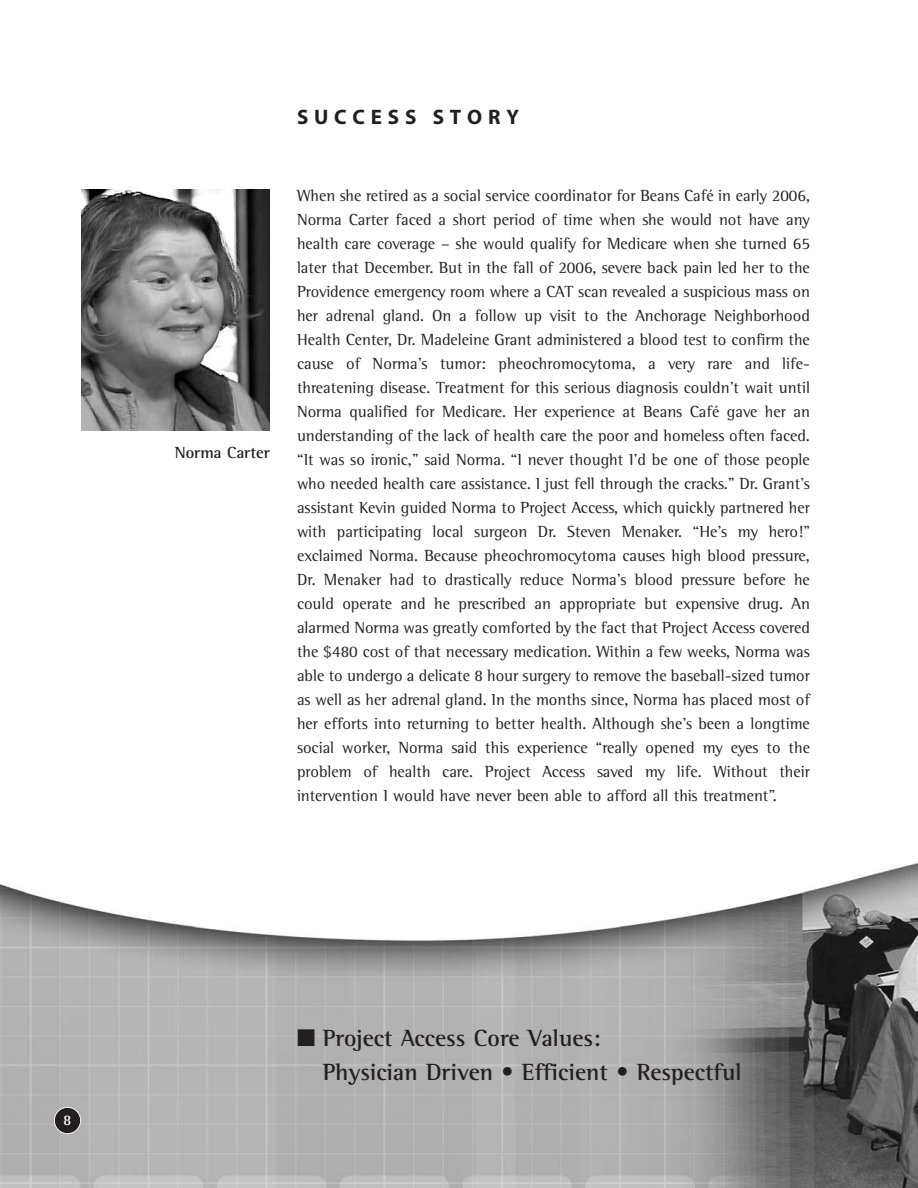
<style>
.page{position:relative;width:918px;height:1188px;background:#fff}
.page>*{position:absolute;margin:0;border:0;box-sizing:border-box;transform-origin:0 0}
.t1{font:700 24px/34.5px "Rotis Semi Serif";color:#231f20}
.t2{font:21px "Myriad MM Bold";letter-spacing:.275em;color:#231f20}
.t3{font:16.5px/24px "Rotis Semi Serif";color:#231f20;text-align:justify}
.t4{font:700 16.5px "Rotis Semi Serif";color:#231f20}
.t5{font:700 15px "Rotis Semi Serif";color:#fff}
</style>
<div class="page">
<img style="left:0;top:430px;width:918px;height:758px">
<div style="left:55px;top:1108px;width:25px;height:25px;background:#231f20;border-radius:50%"></div>
<div style="left:54px;top:1107px;width:27px;height:27px;border:2px solid #fff;border-radius:50%"></div>
<img style="left:81px;top:189px;width:189px;height:241px">
<p class="t5" style="left:63px;top:1114px;width:10px">8</p>
<p class="t4" style="left:175px;top:447px;width:97px">Norma Carter</p>
<p class="t2" style="left:297px;top:109px;width:224px">SUCCESS STORY</p>
<p class="t3" style="left:297px;top:185px;width:515px">When she retired as a social service coordinator for Beans Café in early 2006, Norma Carter faced a short period of time when she would not have any health care coverage – she would qualify for Medicare when she turned 65 later that December. But in the fall of 2006, severe back pain led her to the Providence emergency room where a CAT scan revealed a suspicious mass on her adrenal gland. On a follow up visit to the Anchorage Neighborhood Health Center, Dr. Madeleine Grant administered a blood test to confirm the cause of Norma’s tumor: pheochromocytoma, a very rare and life&shy;threatening disease. Treatment for this serious diagnosis couldn’t wait until Norma qualified for Medicare. Her experience at Beans Café gave her an understanding of the lack of health care the poor and homeless often faced. “It was so ironic,” said Norma. “I never thought I’d be one of those people who needed health care assistance. I just fell through the cracks.” Dr. Grant’s assistant Kevin guided Norma to Project Access, which quickly partnered her with participating local surgeon Dr. Steven Menaker. “He’s my hero!” exclaimed Norma. Because pheochromocytoma causes high blood pressure, Dr. Menaker had to drastically reduce Norma’s blood pressure before he could operate and he prescribed an appropriate but expensive drug. An alarmed Norma was greatly comforted by the fact that Project Access covered the $480 cost of that necessary medication. Within a few weeks, Norma was able to undergo a delicate 8 hour surgery to remove the baseball-sized tumor as well as her adrenal gland. In the months since, Norma has placed most of her efforts into returning to better health. Although she’s been a longtime social worker, Norma said this experience “really opened my eyes to the problem of health care. Project Access saved my life. Without their intervention I would have never been able to afford all this treatment”.</p>
<h1 class="t1" style="left:323px;top:1023px;width:420px;text-indent:-26px">■ Project Access Core Values:<br>Physician Driven • Efficient • Respectful</h1>
</div>
